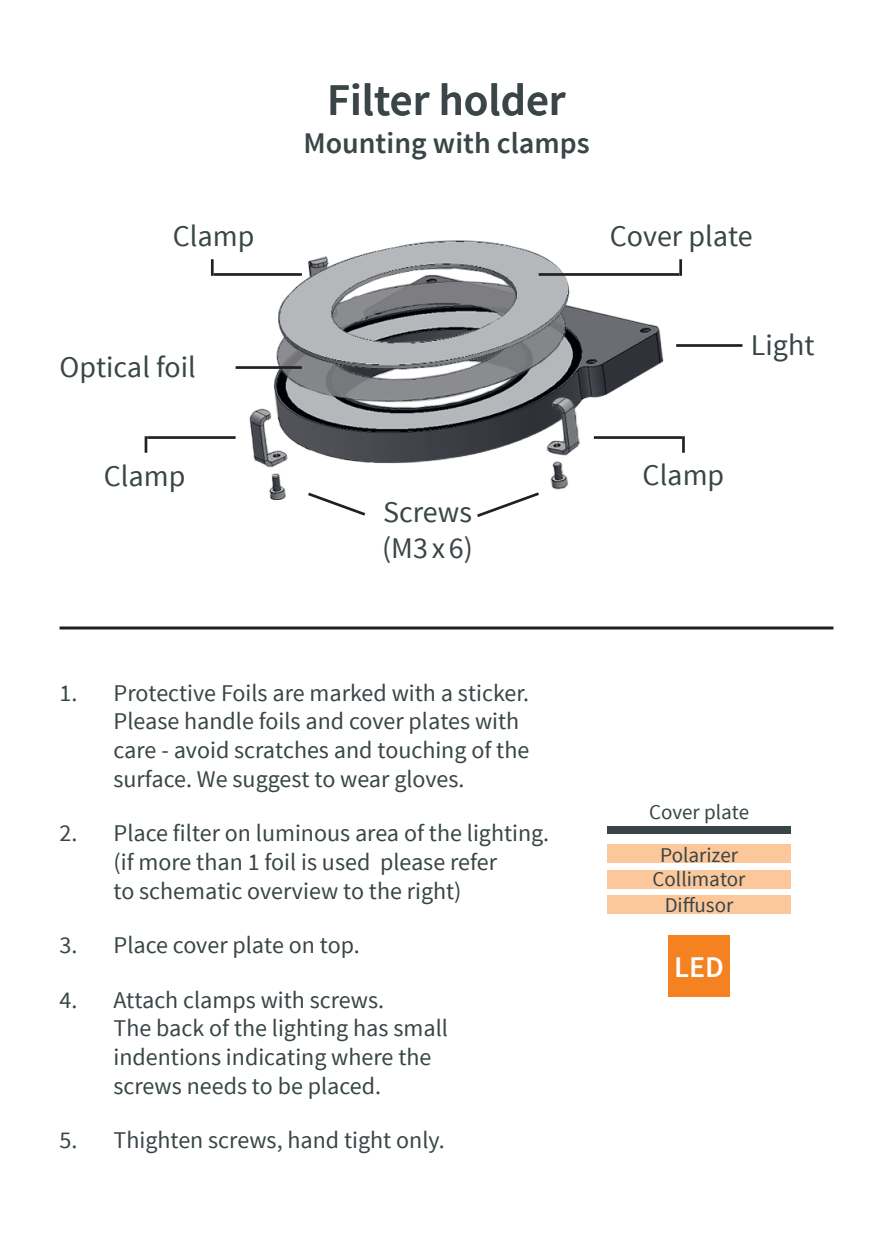
<style>
.page{position:relative;width:893px;height:1259px;background:#fff}
.page>*{position:absolute;margin:0;border:0;box-sizing:border-box;transform-origin:0 0}
.t1{font:600 45px "Source Sans Pro";color:#394546}
.t2{font:30px/36px "Source Sans Pro";color:#394546}
.t3{font:600 30px "Source Sans Pro";color:#394546}
.t4{font:600 30px "Source Sans Pro";color:#fff}
.t5{font:24px/28.8px "Source Sans Pro";color:#394546}
.t6{font:21px/25.5px "Source Sans Pro";color:#394546;text-align:center}
</style>
<div class="page">
<img style="left:235px;top:240px;width:429px;height:259px">
<hr style="left:147px;top:436px;width:89px;height:3px;background:#231f20">
<hr style="left:594px;top:436px;width:88px;height:3px;background:#231f20">
<svg style="left:474px;top:490px;width:68px;height:27px"></svg>
<svg style="left:305px;top:490px;width:63px;height:26px"></svg>
<hr style="left:214px;top:273px;width:88px;height:3px;background:#231f20">
<hr style="left:539px;top:273px;width:140px;height:3px;background:#231f20">
<hr style="left:236px;top:366px;width:66px;height:3px;background:#231f20">
<hr style="left:676px;top:344px;width:66px;height:3px;background:#231f20">
<svg style="left:145px;top:436px;width:2px;height:17px"></svg>
<hr style="left:682px;top:436px;width:3px;height:17px;background:#231f20">
<hr style="left:211px;top:259px;width:3px;height:17px;background:#231f20">
<hr style="left:679px;top:259px;width:3px;height:17px;background:#231f20">
<hr style="left:60px;top:626px;width:773px;height:3px;background:#231f20">
<div style="left:607px;top:870px;width:184px;height:18px;background:#fcc89b"></div>
<div style="left:669px;top:935px;width:61px;height:61px;background:#f58220"></div>
<div style="left:607px;top:896px;width:184px;height:18px;background:#fcc89b"></div>
<div style="left:607px;top:844px;width:184px;height:18px;background:#fcc89b"></div>
<div style="left:607px;top:826px;width:184px;height:8px;background:#394546"></div>
<p class="t2" style="left:173px;top:218px;width:83px">Clamp</p>
<p class="t2" style="left:60px;top:349px;width:138px">Optical foil</p>
<p class="t2" style="left:104px;top:458px;width:83px">Clamp</p>
<h1 class="t1" style="left:327px;top:71px;width:240px">Filter holder</h1>
<p class="t3" style="left:303px;top:124px;width:288px">Mounting with clamps</p>
<p class="t2" style="left:610px;top:219px;width:144px">Cover plate</p>
<p class="t2" style="left:751px;top:328px;width:65px">Light</p>
<p class="t2" style="left:382px;top:494px;width:92px">Screws<br>M( 3 (6x</p>
<p class="t2" style="left:642px;top:458px;width:83px">Clamp</p>
<p class="t5" style="left:60px;top:678px;width:19px">1.</p>
<p class="t5" style="left:60px;top:819px;width:19px">2.</p>
<p class="t5" style="left:60px;top:931px;width:19px">3.</p>
<p class="t5" style="left:60px;top:985px;width:19px">4.</p>
<p class="t5" style="left:60px;top:1126px;width:19px">5.</p>
<p class="t5" style="left:114px;top:678px;width:417px">Protective Foils are marked with a sticker.</p>
<p class="t5" style="left:114px;top:707px;width:417px">Please handle foils and cover plates with care - avoid scratches and touching of the surface. We suggest to wear gloves.</p>
<p class="t5" style="left:114px;top:819px;width:437px">Place filter on luminous area of the lighting.</p>
<p class="t5" style="left:114px;top:848px;width:385px">i f( more than 1 foil is used please refer to schematic overview to the right(</p>
<p class="t5" style="left:114px;top:931px;width:248px">Place cover plate on top.</p>
<p class="t5" style="left:114px;top:985px;width:272px">Attach clamps with screws.</p>
<p class="t5" style="left:114px;top:1014px;width:336px">The back of the lighting has small indentions indicating where the screws needs to be placed.</p>
<p class="t5" style="left:114px;top:1126px;width:333px">Thighten screws, hand tight only.</p>
<p class="t6" style="left:649px;top:799px;width:102px">Cover plate</p>
<p class="t6" style="left:660px;top:842px;width:79px">Polarizer</p>
<p class="t6" style="left:653px;top:867px;width:94px">Collimator<br>Diffusor</p>
<p class="t4" style="left:674px;top:948px;width:51px">LED</p>
</div>
